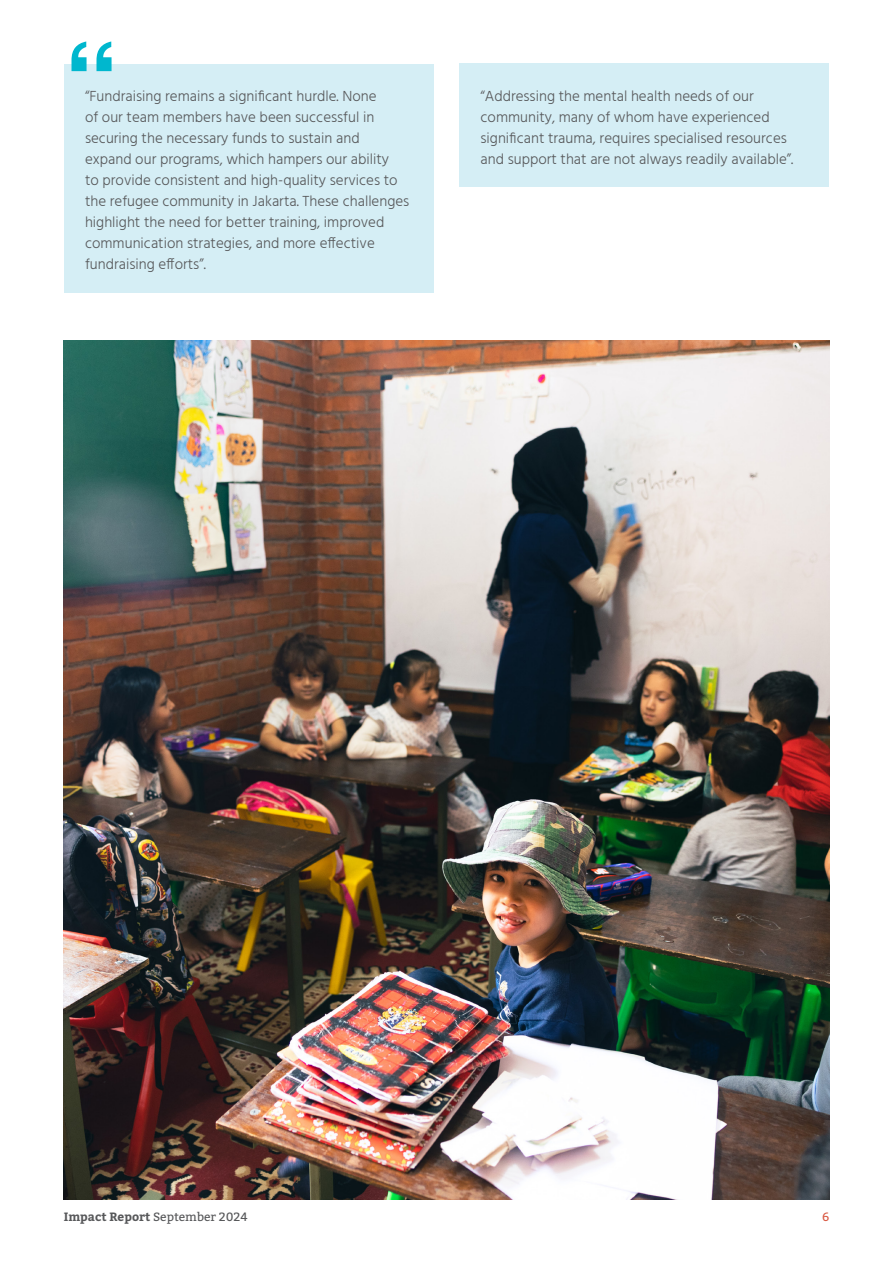
<style>
.page{position:relative;width:893px;height:1263px;background:#fff}
.page>*{position:absolute;margin:0;border:0;box-sizing:border-box;transform-origin:0 0}
.Body{font:700 108px "Helvetica";color:#00b7ce}
.Body-2{font:300 15px/21px "Hind";color:#57585a}
.t1{font:12px "Bitter";color:#57585a}
.t2{font:12px "Bitter";color:#d95842}
.s1{font-weight:700}
</style>
<div class="page">
<div style="left:64px;top:64px;width:370px;height:229px;background:#d5eef5"></div>
<div style="left:459px;top:64px;width:370px;height:123px;background:#d5eef5"></div>
<img style="left:64px;top:340px;width:765px;height:859px">
<p class="Body" style="left:64px;top:16px;width:56px">“</p>
<p class="Body-2" style="left:85px;top:86px;width:326px">“Fundraising remains a significant hurdle. None<br>of our team members have been successful in securing the necessary funds to sustain and expand our programs, which hampers our ability<br>to provide consistent and high-quality services to the refugee community in Jakarta. These challenges highlight the need for better training, improved communication strategies, and more effective fundraising efforts”.</p>
<p class="Body-2" style="left:480px;top:86px;width:314px">“Addressing the mental health needs of our community, many of whom have experienced significant trauma, requires specialised resources and support that are not always readily available”.</p>
<p class="t1" style="left:64px;top:1209px;width:185px"><span class="s1">Impact Report</span> September 2024</p>
<p class="t2" style="left:822px;top:1209px;width:9px">6</p>
</div>
